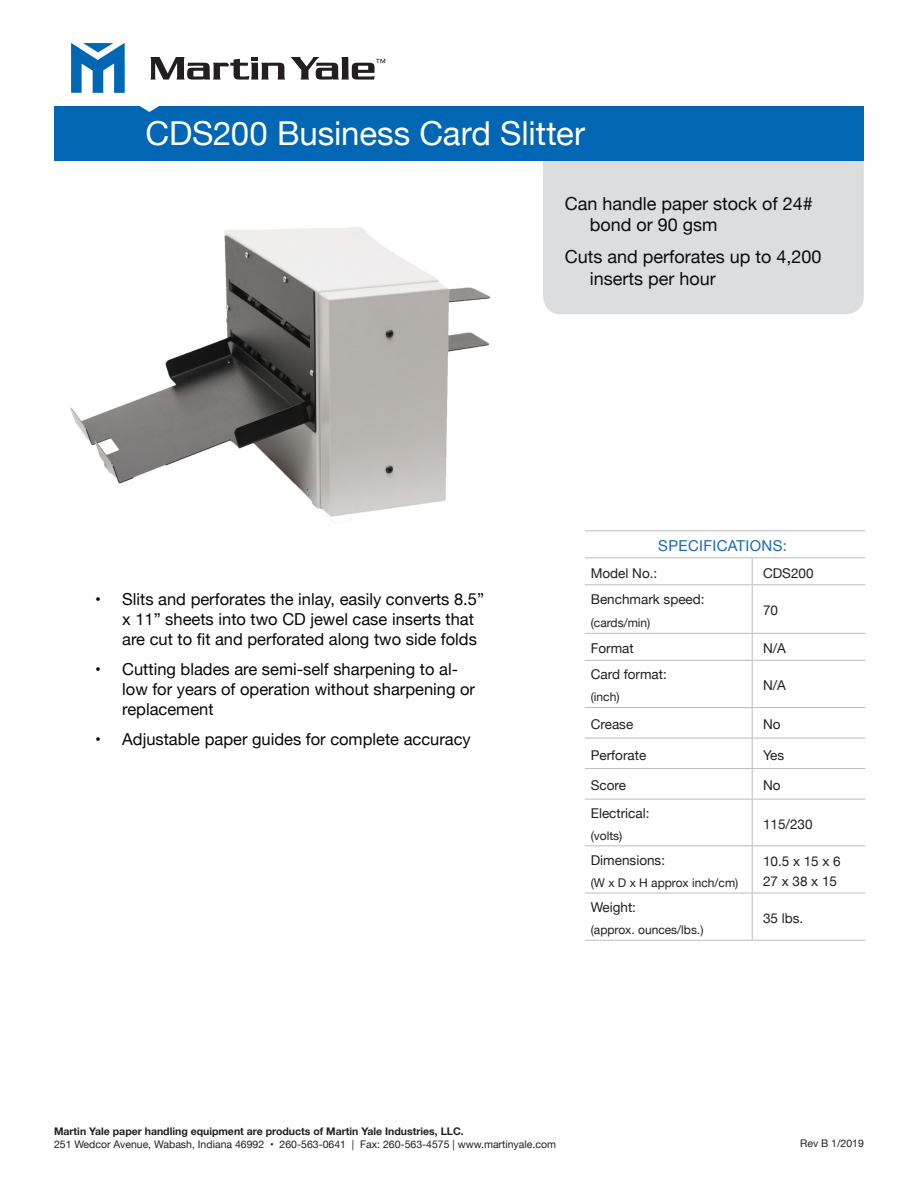
<style>
.page{position:relative;width:918px;height:1188px;background:#fff}
.page>*{position:absolute;margin:0;border:0;box-sizing:border-box;transform-origin:0 0}
.t1{font:33px "Helvetica Neue";letter-spacing:-.005em;color:#fff}
.t2{font:18px/21.6px "Helvetica Neue";color:#080d0b}
.t3{font:16.5px/19.8px "Helvetica Neue";color:#060709}
.t4{font:15px "Helvetica Neue";letter-spacing:.025em;color:#1867b3}
.t5{font:13.5px "Helvetica Neue";color:#231f20}
.t6{font:12px "Helvetica Neue";color:#231f20}
.t7{font:10.5px "Helvetica Neue";color:#231f20}
.t8{font:700 10.5px "Helvetica Neue";color:#231f20}
</style>
<div class="page">
<div style="left:543px;top:161px;width:321px;height:153px;background:#dcdddf"></div>
<hr style="left:585px;top:530px;width:167px;height:1px;background:#bcbdc0">
<hr style="left:752px;top:530px;width:113px;height:1px;background:#bcbdc0">
<hr style="left:585px;top:557px;width:167px;height:1px;background:#bcbdc0">
<hr style="left:752px;top:557px;width:113px;height:1px;background:#bcbdc0">
<svg style="left:752px;top:558px;width:1px;height:26px"></svg>
<hr style="left:585px;top:584px;width:167px;height:1px;background:#bcbdc0">
<hr style="left:752px;top:584px;width:113px;height:1px;background:#bcbdc0">
<hr style="left:752px;top:585px;width:1px;height:48px;background:#bcbdc0">
<hr style="left:585px;top:633px;width:167px;height:1px;background:#bcbdc0">
<hr style="left:752px;top:633px;width:113px;height:1px;background:#bcbdc0">
<svg style="left:752px;top:634px;width:1px;height:26px"></svg>
<hr style="left:585px;top:660px;width:167px;height:1px;background:#bcbdc0">
<hr style="left:752px;top:660px;width:113px;height:1px;background:#bcbdc0">
<hr style="left:752px;top:661px;width:1px;height:46px;background:#bcbdc0">
<hr style="left:585px;top:707px;width:167px;height:1px;background:#bcbdc0">
<hr style="left:752px;top:707px;width:113px;height:1px;background:#bcbdc0">
<hr style="left:752px;top:708px;width:1px;height:30px;background:#bcbdc0">
<hr style="left:585px;top:738px;width:167px;height:1px;background:#bcbdc0">
<hr style="left:752px;top:738px;width:113px;height:1px;background:#bcbdc0">
<svg style="left:752px;top:739px;width:1px;height:29px"></svg>
<hr style="left:585px;top:768px;width:167px;height:1px;background:#bcbdc0">
<hr style="left:752px;top:768px;width:113px;height:1px;background:#bcbdc0">
<hr style="left:752px;top:769px;width:1px;height:30px;background:#bcbdc0">
<hr style="left:585px;top:799px;width:167px;height:1px;background:#bcbdc0">
<hr style="left:752px;top:799px;width:113px;height:1px;background:#bcbdc0">
<hr style="left:752px;top:800px;width:1px;height:45px;background:#bcbdc0">
<hr style="left:585px;top:845px;width:167px;height:1px;background:#bcbdc0">
<hr style="left:752px;top:845px;width:113px;height:1px;background:#bcbdc0">
<hr style="left:752px;top:846px;width:1px;height:47px;background:#bcbdc0">
<hr style="left:585px;top:893px;width:167px;height:1px;background:#bcbdc0">
<hr style="left:752px;top:893px;width:113px;height:1px;background:#bcbdc0">
<hr style="left:752px;top:894px;width:1px;height:46px;background:#bcbdc0">
<hr style="left:585px;top:940px;width:167px;height:1px;background:#bcbdc0">
<hr style="left:752px;top:940px;width:113px;height:1px;background:#bcbdc0">
<svg style="left:150px;top:57px;width:235px;height:23px"></svg>
<svg style="left:71px;top:43px;width:54px;height:50px"></svg>
<div style="left:54px;top:106px;width:810px;height:55px;background:#0166b3"></div>
<svg style="left:140px;top:106px;width:19px;height:6px"></svg>
<img style="left:70px;top:227px;width:421px;height:295px">
<p class="t1" style="left:146px;top:110px;width:441px">CDS200 Business Card Slitter</p>
<p class="t2" style="left:590px;top:193px;width:225px;text-indent:-25px">Can handle paper stock of 24# bond or 90 gsm</p>
<p class="t2" style="left:590px;top:247px;width:233px;text-indent:-25px">Cuts and perforates up to 4,200 inserts per hour</p>
<p class="t3" style="left:122px;top:590px;width:363px;text-indent:-27px">• Slits and perforates the inlay, easily converts 8.5” x 11” sheets into two CD jewel case inserts that are cut to fit and perforated along two side folds</p>
<p class="t3" style="left:122px;top:660px;width:354px;text-indent:-27px">• Cutting blades are semi-self sharpening to al&shy;low for years of operation without sharpening or replacement</p>
<p class="t3" style="left:95px;top:730px;width:377px">• Adjustable paper guides for complete accuracy</p>
<p class="t4" style="left:658px;top:535px;width:130px">SPECIFICATIONS:</p>
<p class="t5" style="left:591px;top:563px;width:68px">Model No.:</p>
<p class="t5" style="left:763px;top:563px;width:52px">CDS200</p>
<p class="t5" style="left:591px;top:589px;width:115px">Benchmark speed:</p>
<p class="t6" style="left:591px;top:614px;width:61px">(cards/min)</p>
<p class="t5" style="left:763px;top:601px;width:17px">70</p>
<p class="t5" style="left:591px;top:639px;width:45px">Format</p>
<p class="t5" style="left:763px;top:639px;width:24px">N/A</p>
<p class="t5" style="left:591px;top:665px;width:78px">Card format:</p>
<p class="t6" style="left:591px;top:688px;width:30px">(inch)</p>
<p class="t5" style="left:763px;top:676px;width:24px">N/A</p>
<p class="t5" style="left:591px;top:715px;width:44px">Crease</p>
<p class="t5" style="left:763px;top:715px;width:19px">No</p>
<p class="t5" style="left:591px;top:745px;width:57px">Perforate</p>
<p class="t5" style="left:763px;top:745px;width:23px">Yes</p>
<p class="t5" style="left:591px;top:776px;width:37px">Score</p>
<p class="t5" style="left:763px;top:776px;width:19px">No</p>
<p class="t5" style="left:591px;top:803px;width:60px">Electrical:</p>
<p class="t6" style="left:591px;top:827px;width:33px">(volts)</p>
<p class="t5" style="left:763px;top:814px;width:51px">115/230</p>
<p class="t5" style="left:591px;top:850px;width:76px">Dimensions:</p>
<p class="t6" style="left:591px;top:874px;width:149px">(W x D x H approx inch/cm)</p>
<p class="t5" style="left:591px;top:898px;width:47px">Weight:</p>
<p class="t6" style="left:591px;top:921px;width:114px">(approx. ounces/lbs.)</p>
<p class="t5" style="left:763px;top:852px;width:79px">10.5 x 15 x 6</p>
<p class="t5" style="left:763px;top:871px;width:76px">27 x 38 x 15</p>
<p class="t5" style="left:763px;top:909px;width:42px">35 lbs.</p>
<p class="t8" style="left:54px;top:1123px;width:411px">Martin Yale paper handling equipment are products of Martin Yale Industries, LLC.</p>
<p class="t7" style="left:54px;top:1137px;width:504px">251 Wedcor Avenue, Wabash, Indiana 46992 • 260-563-0641 | Fax: 260-563-4575 | www.martinyale.com</p>
<p class="t7" style="left:800px;top:1136px;width:65px">Rev B 1/2019</p>
</div>
